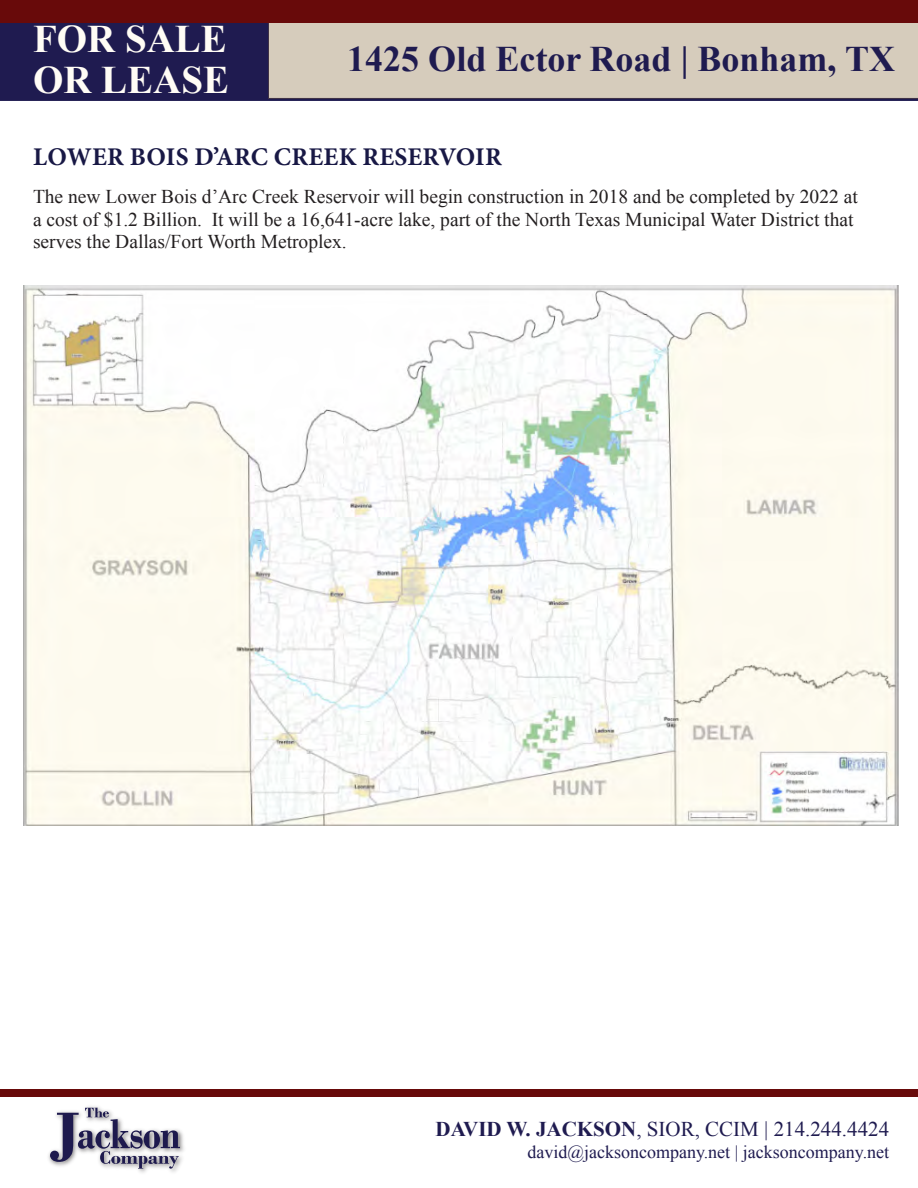
<style>
.page{position:relative;width:918px;height:1188px;background:#fff}
.page>*{position:absolute;margin:0;border:0;box-sizing:border-box;transform-origin:0 0}
.t1{font:700 65.4px "Bodoni";color:#1e1a4e}
.t2{font:700 39px/41px "Times New Roman";color:#fffcf5}
.t3{font:700 36px "Times New Roman";color:#1f1b50}
.t4{font:700 25.5px "Minion Pro";letter-spacing:.01em;color:#181845}
.t5{font:21px "Times New Roman";color:#1f1b50}
.t6{font:19.5px/22.5px "Times New Roman";color:#231f20}
.t7{font:18px "Times New Roman";color:#1f1b50}
.s1{font-weight:700}
</style>
<div class="page">
<div style="left:0;top:1089px;width:918px;height:7px;background:#680a0a"></div>
<img style="left:44px;top:1096px;width:144px;height:77px">
<svg style="left:78px;top:1108px;width:102px;height:61px"></svg>
<div style="left:0;top:0;width:918px;height:23px;background:#680a0a"></div>
<hr style="left:0;top:98px;width:918px;height:3px;background:#1f1b50">
<div style="left:0;top:23px;width:269px;height:76px;background:#1f1b50"></div>
<div style="left:269px;top:23px;width:649px;height:76px;background:#d6ccbc"></div>
<img style="left:23px;top:286px;width:875px;height:540px">
<h2 class="t2" style="left:33px;top:18px;width:198px">FOR SALE<br>OR LEASE</h2>
<h3 class="t3" style="left:347px;top:34px;width:549px">1425 Old Ector Road | Bonham, TX</h3>
<p class="t4" style="left:33px;top:139px;width:470px">LOWER BOIS D’ARC CREEK RESERVOIR</p>
<p class="t6" style="left:33px;top:185px;width:826px">The new Lower Bois d’Arc Creek Reservoir will begin construction in 2018 and be completed by 2022 at a cost of $1.2 Billion. It will be a 16,641-acre lake, part of the North Texas Municipal Water District that serves the Dallas/Fort Worth Metroplex.</p>
<h1 class="t1" style="left:49px;top:1096px;width:34px">J</h1>
<p class="t5" style="left:436px;top:1115px;width:455px"><span class="s1">DAVID W. JACKSON</span>, SIOR, CCIM | 214.244.4424</p>
<p class="t7" style="left:527px;top:1140px;width:363px">david@jacksoncompany.net | jacksoncompany.net</p>
</div>
